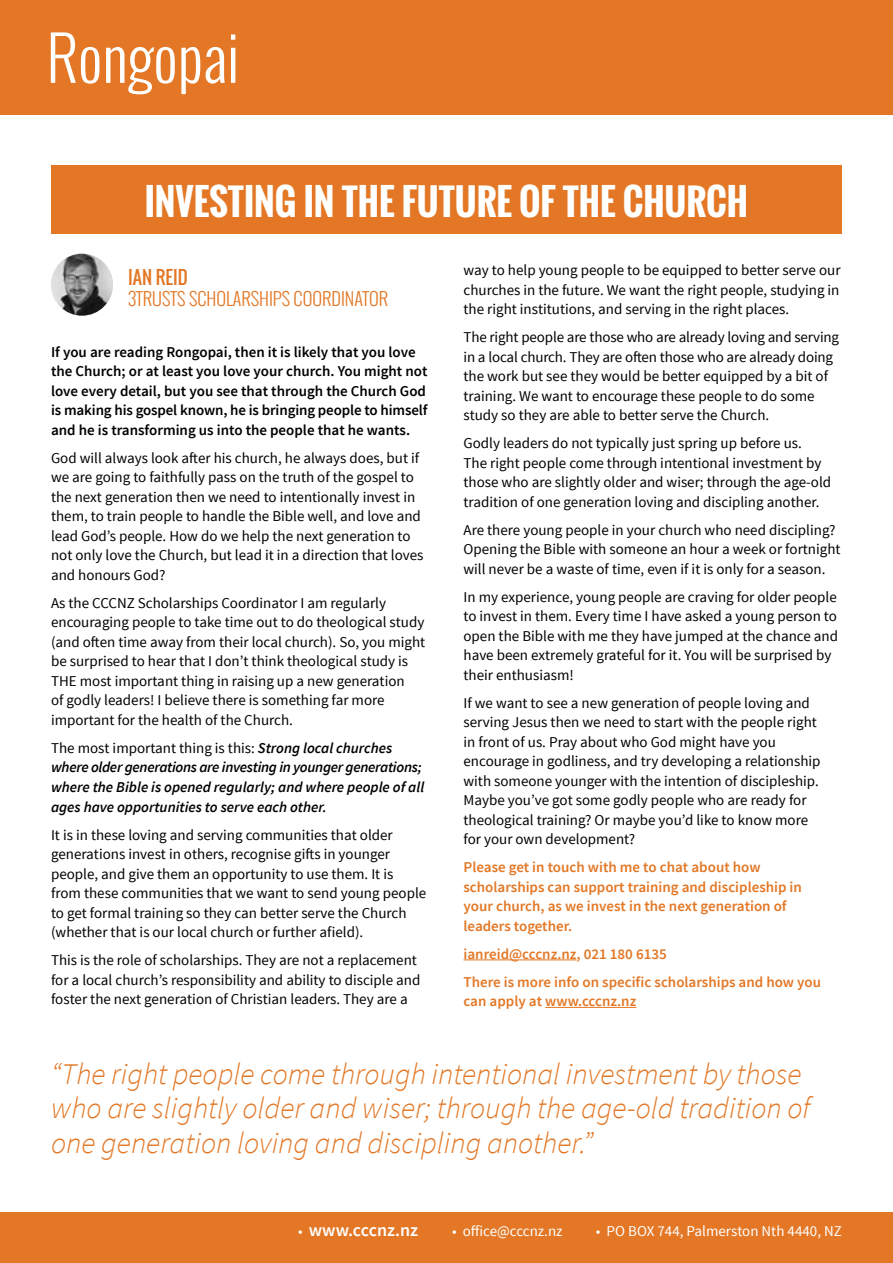
<style>
.page{position:relative;width:893px;height:1263px;background:#fff}
.page>*{position:absolute;margin:0;border:0;box-sizing:border-box;transform-origin:0 0}
.t1{font:300 60px "Oswald";color:#fff}
.t2{font:700 36px "Oswald";color:#fff}
.t3{font:italic 300 30px/34.5px "Source Sans Pro";color:#e37725}
.t4{font:300 18px "Oswald";color:#e37725}
.t5{font:600 18px "Source Sans Pro";color:#fff}
.t6{font:18px "Oswald";color:#e37725}
.t7{font:15px/19.5px "Source Sans Pro";color:#000}
.t8{font:600 15px/19.5px "Source Sans Pro";color:#000}
.t9{font:600 15px/19.5px "Source Sans Pro";color:#e37725}
.t10{font:italic 600 15px/19.5px "Source Sans Pro";color:#000}
.t11{font:15px "Source Sans Pro";color:#fff}
.s1{font-weight:400;font-style:normal}
.s2{font-weight:400;font-size:15px}
</style>
<div class="page">
<div style="left:0;top:0;width:893px;height:115px;background:#e37725"></div>
<div style="left:0;top:1212px;width:893px;height:51px;background:#e37725"></div>
<div style="left:51px;top:166px;width:791px;height:68px;background:#e37725"></div>
<hr style="left:463px;top:959px;width:113px;height:1px;background:#e37725">
<hr style="left:545px;top:1007px;width:91px;height:1px;background:#e37725">
<img style="left:51px;top:254px;width:62px;height:62px;border-radius:31px">
<h1 class="t1" style="left:47px;top:14px;width:194px">Rongopai</h1>
<h2 class="t2" style="left:145px;top:175px;width:605px">INVESTING IN THE FUTURE OF THE CHURCH</h2>
<p class="t6" style="left:128px;top:264px;width:61px">IAN REID</p>
<p class="t4" style="left:128px;top:285px;width:262px">3TRUSTS SCHOLARSHIPS COORDINATOR</p>
<p class="t8" style="left:51px;top:343px;width:378px">If you are reading Rongopai, then it is likely that you love the Church; or at least you love your church. You might not love every detail, but you see that through the Church God is making his gospel known, he is bringing people to himself and he is transforming us into the people that he wants.</p>
<p class="t7" style="left:51px;top:448px;width:374px">God will always look after his church, he always does, but if we are going to faithfully pass on the truth of the gospel to the next generation then we need to intentionally invest in them, to train people to handle the Bible well, and love and lead God’s people. How do we help the next generation to not only love the Church, but lead it in a direction that loves and honours God?</p>
<p class="t7" style="left:51px;top:593px;width:376px">As the CCCNZ Scholarships Coordinator I am regularly encouraging people to take time out to do theological study (and often time away from their local church). So, you might be surprised to hear that I don’t think theological study is THE most important thing in raising up a new generation<br>of godly leaders! I believe there is something far more important for the health of the Church.</p>
<p class="t10" style="left:51px;top:738px;width:375px"><span class="s1">The most important thing is this:</span> Strong local churches where older generations are investing in younger generations; where the Bible is opened regularly; and where people of all ages have opportunities to serve each other.</p>
<p class="t7" style="left:51px;top:825px;width:377px">It is in these loving and serving communities that older generations invest in others, recognise gifts in younger people, and give them an opportunity to use them. It is from these communities that we want to send young people to get formal training so they can better serve the Church (whether that is our local church or further afield).</p>
<p class="t7" style="left:51px;top:950px;width:371px">This is the role of scholarships. They are not a replacement for a local church’s responsibility and ability to disciple and foster the next generation of Christian leaders. They are a</p>
<p class="t7" style="left:463px;top:261px;width:379px;text-align:justify">way to help young people to be equipped to better serve our churches in the future. We want the right people, studying in the right institutions, and serving in the right places.</p>
<p class="t7" style="left:463px;top:328px;width:377px">The right people are those who are already loving and serving in a local church. They are often those who are already doing the work but see they would be better equipped by a bit of training. We want to encourage these people to do some study so they are able to better serve the Church.</p>
<p class="t7" style="left:463px;top:434px;width:369px">Godly leaders do not typically just spring up before us.<br>The right people come through intentional investment by those who are slightly older and wiser; through the age-old tradition of one generation loving and discipling another.</p>
<p class="t7" style="left:463px;top:520px;width:379px">Are there young people in your church who need discipling?<br>Opening the Bible with someone an hour a week or fortnight will never be a waste of time, even if it is only for a season.</p>
<p class="t7" style="left:463px;top:587px;width:376px">In my experience, young people are craving for older people to invest in them. Every time I have asked a young person to open the Bible with me they have jumped at the chance and have been extremely grateful for it. You will be surprised by their enthusiasm!</p>
<p class="t7" style="left:463px;top:693px;width:359px">If we want to see a new generation of people loving and serving Jesus then we need to start with the people right in front of us. Pray about who God might have you encourage in godliness, and try developing a relationship with someone younger with the intention of discipleship.<br>Maybe you’ve got some godly people who are ready for theological training? Or maybe you’d like to know more for your own development?</p>
<p class="t9" style="left:463px;top:858px;width:340px">Please get in touch with me to chat about how scholarships can support training and discipleship in your church, as we invest in the next generation of leaders together.</p>
<p class="t9" style="left:463px;top:940px;width:359px;line-height:28px">ianreid@cccnz.nz, 021 180 6135<br>There is more info on specific scholarships and how you</p>
<p class="t9" style="left:463px;top:992px;width:174px">can apply at www.cccnz.nz</p>
<h3 class="t3" style="left:51px;top:1057px;width:761px">“The right people come through intentional investment by those who are slightly older and wiser; through the age-old tradition of one generation loving and discipling another.”</h3>
<p class="t5" style="left:298px;top:1219px;width:121px"><span class="s2">•</span> www.cccnz.nz</p>
<p class="t11" style="left:452px;top:1222px;width:112px">• office@cccnz.nz</p>
<p class="t11" style="left:596px;top:1222px;width:247px">• PO BOX 744, Palmerston Nth 4440, NZ</p>
</div>
